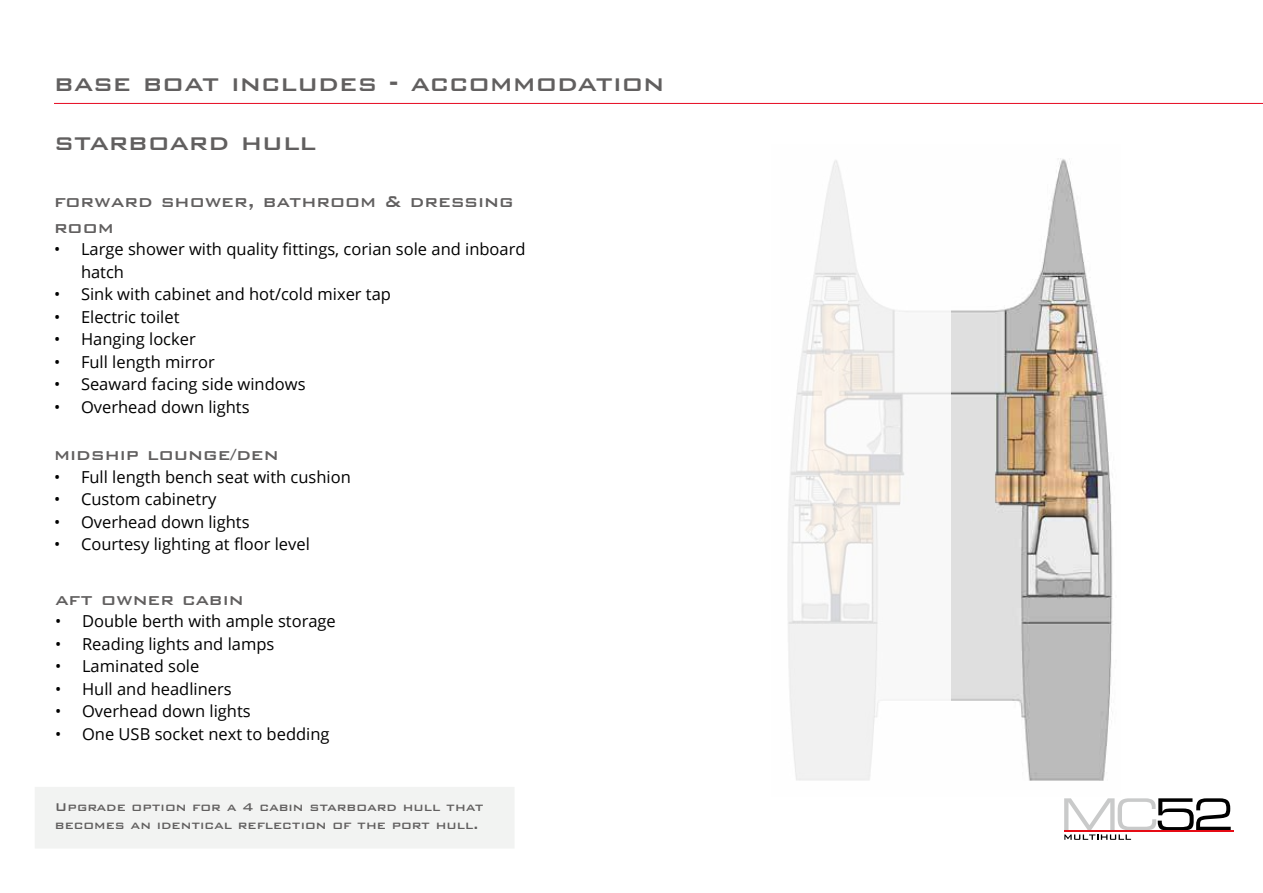
<style>
.page{position:relative;width:1263px;height:893px;background:#fff}
.page>*{position:absolute;margin:0;border:0;box-sizing:border-box;transform-origin:0 0}
.t1{font:500 30px/59.6px "Bank Gothic BT";color:#615f5f}
.t2{font:500 21px/25.2px "Bank Gothic BT";color:#615f5f}
.t3{font:16.5px/22.5px "Open Sans";color:#000}
.t4{font:500 15px/18px "Bank Gothic BT";color:#615f5f}
</style>
<div class="page">
<hr style="left:1064px;top:830px;width:169px;height:2px;background:#e60c15">
<svg style="left:1064px;top:798px;width:167px;height:42px"></svg>
<div style="left:35px;top:787px;width:479px;height:61px;background:#f2f3f2"></div>
<hr style="left:54px;top:103px;width:1209px;height:1px;background:#e6081f">
<img style="left:950px;top:158px;width:163px;height:623px">
<svg style="left:787px;top:160px;width:163px;height:621px"></svg>
<h1 class="t1" style="left:54px;top:52px;width:612px">base boat includes - accommodation starboard hull</h1>
<p class="t2" style="left:54px;top:189px;width:461px">forward shower, bathroom &amp; dressing room</p>
<p class="t3" style="left:81px;top:237px;width:446px;text-indent:-27px">• Large shower with quality fittings, corian sole and inboard hatch</p>
<p class="t3" style="left:54px;top:282px;width:339px">• Sink with cabinet and hot/cold mixer tap</p>
<p class="t3" style="left:54px;top:305px;width:127px">• Electric toilet</p>
<p class="t3" style="left:54px;top:327px;width:143px">• Hanging locker</p>
<p class="t3" style="left:54px;top:350px;width:162px">• Full length mirror</p>
<p class="t3" style="left:54px;top:372px;width:253px">• Seaward facing side windows</p>
<p class="t3" style="left:54px;top:395px;width:197px">• Overhead down lights</p>
<p class="t2" style="left:54px;top:442px;width:226px">midship lounge/den</p>
<p class="t3" style="left:54px;top:465px;width:298px">• Full length bench seat with cushion</p>
<p class="t3" style="left:54px;top:488px;width:164px">• Custom cabinetry</p>
<p class="t3" style="left:54px;top:510px;width:197px">• Overhead down lights</p>
<p class="t3" style="left:54px;top:533px;width:257px">• Courtesy lighting at floor level</p>
<p class="t2" style="left:55px;top:586px;width:190px">aft owner cabin</p>
<p class="t3" style="left:55px;top:609px;width:282px">• Double berth with ample storage</p>
<p class="t3" style="left:55px;top:632px;width:221px">• Reading lights and lamps</p>
<p class="t3" style="left:55px;top:654px;width:146px">• Laminated sole</p>
<p class="t3" style="left:55px;top:677px;width:178px">• Hull and headliners</p>
<p class="t3" style="left:55px;top:699px;width:197px">• Overhead down lights</p>
<p class="t3" style="left:55px;top:722px;width:276px">• One USB socket next to bedding</p>
<p class="t4" style="left:55px;top:797px;width:430px">Upgrade option for a 4 cabin starboard hull that becomes an identical reflection of the port hull.</p>
</div>
